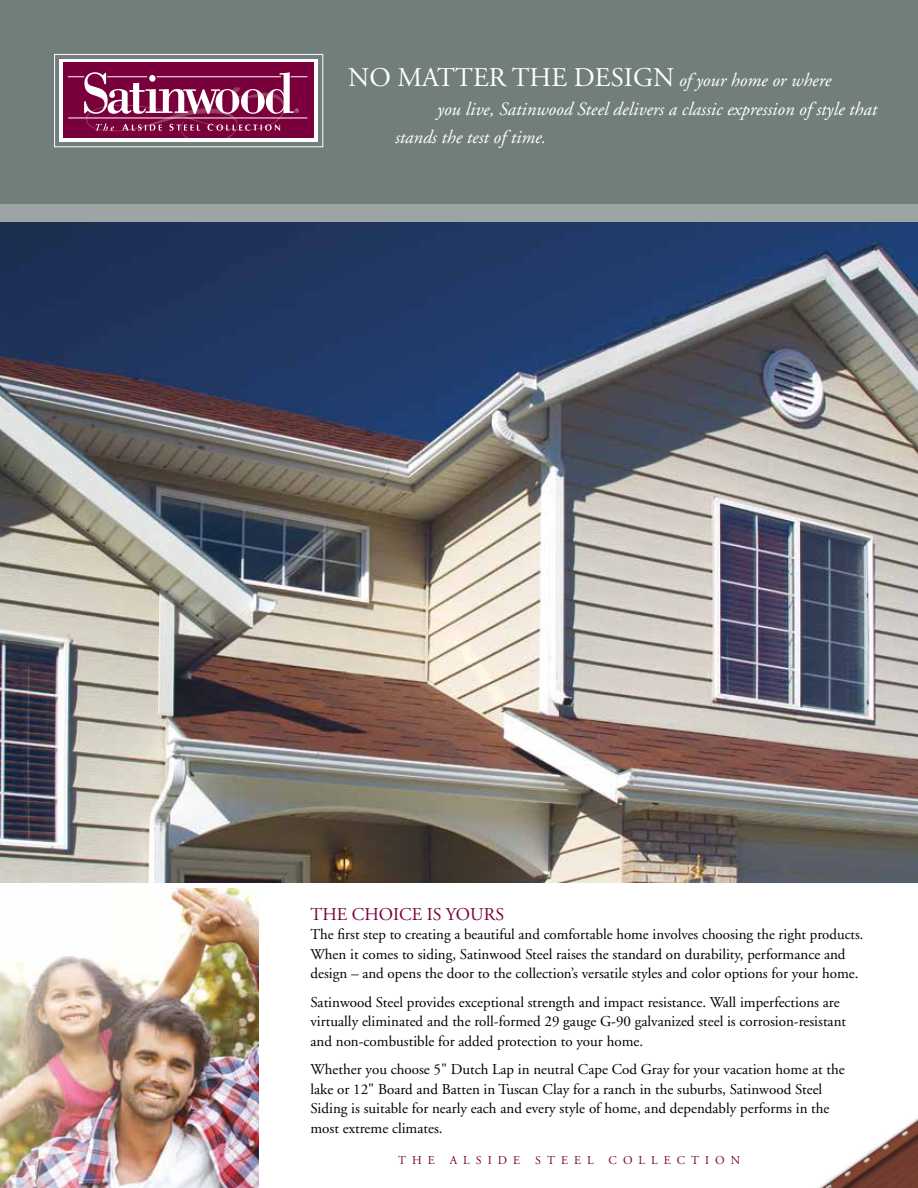
<style>
.page{position:relative;width:918px;height:1188px;background:#fff}
.page>*{position:absolute;margin:0;border:0;box-sizing:border-box;transform-origin:0 0}
.t1{font:27px "Adobe Garamond";color:#fff}
.t2{font:italic 18.75px/28.5px "Adobe Garamond";color:#fff}
.t3{font:18px "Adobe Garamond";color:#7a003c}
.t4{font:15px/19.5px "Adobe Garamond";color:#000}
.t5{font:12px "Adobe Garamond";letter-spacing:.5em;color:#7a003c}
.s1{font-style:italic;font-size:18.75px}
</style>
<div class="page">
<img style="left:819px;top:1118px;width:99px;height:70px">
<img style="left:0;top:889px;width:258px;height:299px">
<img style="left:0;top:222px;width:918px;height:660px">
<div style="left:0;top:0;width:918px;height:216px;background:#717e7c"></div>
<div style="left:0;top:204px;width:918px;height:18px;background:#9ca5a3"></div>
<div style="left:60px;top:59px;width:258px;height:83px;background:#fff"></div>
<div style="left:54px;top:54px;width:269px;height:93px;border:1px solid #fff"></div>
<div style="left:63px;top:63px;width:251px;height:75px;background:#7a003c"></div>
<svg style="left:68px;top:72px;width:239px;height:66px"></svg>
<hr style="left:157px;top:77px;width:124px;height:1px;background:#fff">
<h1 class="t1" style="left:348px;top:63px;width:485px">NO MATTER THE DESIGN <span class="s1">of your home or where</span></h1>
<p class="t2" style="left:395px;top:95px;width:484px;text-indent:42px">you live, Satinwood Steel delivers a classic expression of style that stands the test of time.</p>
<p class="t3" style="left:310px;top:904px;width:195px">THE CHOICE IS YOURS</p>
<p class="t4" style="left:310px;top:925px;width:555px">The first step to creating a beautiful and comfortable home involves choosing the right products.<br>When it comes to siding, Satinwood Steel raises the standard on durability, performance and design – and opens the door to the collection’s versatile styles and color options for your home.</p>
<p class="t4" style="left:310px;top:992px;width:537px">Satinwood Steel provides exceptional strength and impact resistance. Wall imperfections are virtually eliminated and the roll-formed 29 gauge G-90 galvanized steel is corrosion-resistant and non-combustible for added protection to your home.</p>
<p class="t4" style="left:310px;top:1060px;width:536px">Whether you choose 5" Dutch Lap in neutral Cape Cod Gray for your vacation home at the lake or 12" Board and Batten in Tuscan Clay for a ranch in the suburbs, Satinwood Steel Siding is suitable for nearly each and every style of home, and dependably performs in the most extreme climates.</p>
<p class="t5" style="left:398px;top:1154px;width:38px">THE</p>
<p class="t5" style="left:450px;top:1154px;width:72px">ALSIDE</p>
<p class="t5" style="left:535px;top:1154px;width:60px">STEEL</p>
<p class="t5" style="left:609px;top:1154px;width:133px">COLLECTION</p>
</div>
